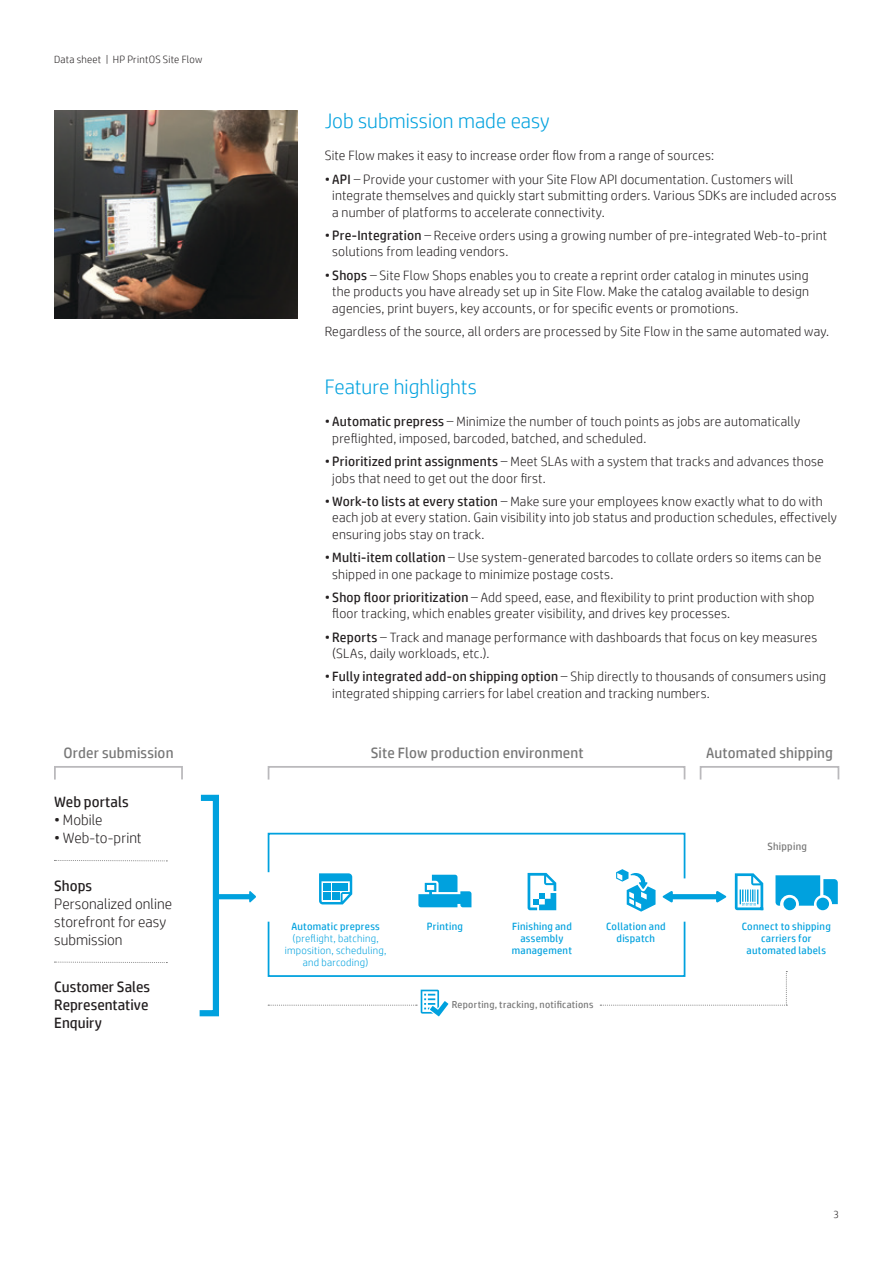
<style>
.page{position:relative;width:893px;height:1263px;background:#fff}
.page>*{position:absolute;margin:0;border:0;box-sizing:border-box;transform-origin:0 0}
.t1{font:300 21px "HP Simplified";color:#00a1de}
.t2{font:300 15px/18px "HP Simplified";color:#231f20}
.t3{font:15px "HP Simplified";letter-spacing:.01em;color:#777}
.t4{font:15px/18px "HP Simplified";color:#231f20;text-align:justify}
.t5{font:300 13.5px/16.5px "HP Simplified";letter-spacing:.015em;color:#231f20}
.t6{font:10.5px/12px "HP Simplified";letter-spacing:.025em;color:#00a1de;text-align:center}
.t7{font:300 10.5px/12px "HP Simplified";letter-spacing:.025em;color:#00a1de;text-align:center}
.t8{font:300 10.5px "HP Simplified";letter-spacing:.025em;color:#231f20}
.t9{font:10.5px "HP Simplified";letter-spacing:.025em;color:#777}
.t10{font:9.9px "HP Simplified";letter-spacing:.025em;color:#777}
.s1{font-weight:400}
</style>
<div class="page">
<img style="left:54px;top:111px;width:244px;height:207px">
<svg style="left:775px;top:875px;width:63px;height:31px;background:#2fb2e4"></svg>
<div style="left:816px;top:898px;width:13px;height:12px;background:#00a1de;border-radius:50%"></div>
<div style="left:783px;top:898px;width:13px;height:12px;background:#00a1de;border-radius:50%"></div>
<svg style="left:735px;top:873px;width:28px;height:37px"></svg>
<div style="left:268px;top:921px;width:417px;height:56px;border:2px solid #00a1de"></div>
<svg style="left:600px;top:971px;width:187px;height:35px"></svg>
<div style="left:54px;top:766px;width:129px;height:14px;border:2px solid #bab9bc"></div>
<svg style="left:199px;top:794px;width:57px;height:223px"></svg>
<div style="left:268px;top:766px;width:417px;height:14px;border:2px solid #bab9bc"></div>
<div style="left:700px;top:766px;width:139px;height:14px;border:2px solid #bab9bc"></div>
<svg style="left:54px;top:860px;width:113px;height:1px"></svg>
<svg style="left:54px;top:962px;width:113px;height:1px"></svg>
<svg style="left:267px;top:832px;width:459px;height:80px"></svg>
<svg style="left:268px;top:990px;width:180px;height:26px"></svg>
<p class="t8" style="left:54px;top:52px;width:150px">Data sheet | HP PrintOS Site Flow</p>
<p class="t3" style="left:63px;top:744px;width:112px">Order submission</p>
<p class="t4" style="left:54px;top:792px;width:76px">Web portals</p>
<p class="t2" style="left:54px;top:810px;width:50px">• Mobile</p>
<p class="t2" style="left:54px;top:828px;width:89px">• Web-to-print</p>
<p class="t4" style="left:54px;top:876px;width:39px">Shops</p>
<p class="t2" style="left:54px;top:894px;width:119px">Personalized online storefront for easy submission</p>
<p class="t4" style="left:54px;top:978px;width:97px">Customer Sales Representative Enquiry</p>
<h1 class="t1" style="left:325px;top:107px;width:227px">Job submission made easy</h1>
<p class="t5" style="left:325px;top:147px;width:391px">Site Flow makes it easy to increase order flow from a range of sources:</p>
<p class="t5" style="left:332px;top:170px;width:506px;text-indent:-8px">• <span class="s1">API</span> – Provide your customer with your Site Flow API documentation. Customers will integrate themselves and quickly start submitting orders. Various SDKs are included across a number of platforms to accelerate connectivity.</p>
<p class="t5" style="left:332px;top:227px;width:496px;text-indent:-8px">• <span class="s1">Pre-Integration</span> – Receive orders using a growing number of pre-integrated Web-to-print solutions from leading vendors.</p>
<p class="t5" style="left:332px;top:266px;width:478px;text-align:justify;text-indent:-8px">• <span class="s1">Shops</span> – Site Flow Shops enables you to create a reprint order catalog in minutes using the products you have already set up in Site Flow. Make the catalog available to design agencies, print buyers, key accounts, or for specific events or promotions.</p>
<p class="t5" style="left:325px;top:322px;width:506px">Regardless of the source, all orders are processed by Site Flow in the same automated way.</p>
<h1 class="t1" style="left:325px;top:373px;width:154px">Feature highlights</h1>
<p class="t5" style="left:332px;top:413px;width:469px;text-indent:-8px">• <span class="s1">Automatic prepress</span> – Minimize the number of touch points as jobs are automatically preflighted, imposed, barcoded, batched, and scheduled.</p>
<p class="t5" style="left:332px;top:453px;width:493px;text-indent:-8px">• <span class="s1">Prioritized print assignments</span> – Meet SLAs with a system that tracks and advances those jobs that need to get out the door first.</p>
<p class="t5" style="left:332px;top:492px;width:506px;text-indent:-8px">• <span class="s1">Work-to lists at every station</span> – Make sure your employees know exactly what to do with each job at every station. Gain visibility into job status and production schedules, effectively ensuring jobs stay on track.</p>
<p class="t5" style="left:332px;top:549px;width:491px;text-indent:-8px">• <span class="s1">Multi-item collation</span> – Use system-generated barcodes to collate orders so items can be shipped in one package to minimize postage costs.</p>
<p class="t5" style="left:332px;top:588px;width:484px;text-indent:-8px">• <span class="s1">Shop floor prioritization</span> – Add speed, ease, and flexibility to print production with shop floor tracking, which enables greater visibility, and drives key processes.</p>
<p class="t5" style="left:332px;top:628px;width:487px;text-indent:-8px">• <span class="s1">Reports</span> – Track and manage performance with dashboards that focus on key measures (SLAs, daily workloads, etc.).</p>
<p class="t5" style="left:332px;top:668px;width:495px;text-indent:-8px">• <span class="s1">Fully integrated add-on shipping option</span> – Ship directly to thousands of consumers using integrated shipping carriers for label creation and tracking numbers.</p>
<p class="t3" style="left:371px;top:744px;width:215px">Site Flow production environment</p>
<p class="t3" style="left:706px;top:744px;width:129px">Automated shipping</p>
<p class="t9" style="left:767px;top:840px;width:41px">Shipping</p>
<p class="t6" style="left:291px;top:920px;width:90px">Automatic prepress</p>
<p class="t7" style="left:285px;top:932px;width:103px">(preflight, batching, imposition, scheduling, and barcoding)</p>
<p class="t6" style="left:512px;top:920px;width:62px">Finishing and assembly management</p>
<p class="t6" style="left:606px;top:920px;width:61px">Collation and dispatch</p>
<p class="t6" style="left:742px;top:920px;width:91px">Connect to shipping carriers for automated labels</p>
<p class="t6" style="left:427px;top:920px;width:38px">Printing</p>
<p class="t10" style="left:452px;top:999px;width:143px">Reporting, tracking, notifications</p>
<p class="t8" style="left:833px;top:1207px;width:7px">3</p>
</div>
